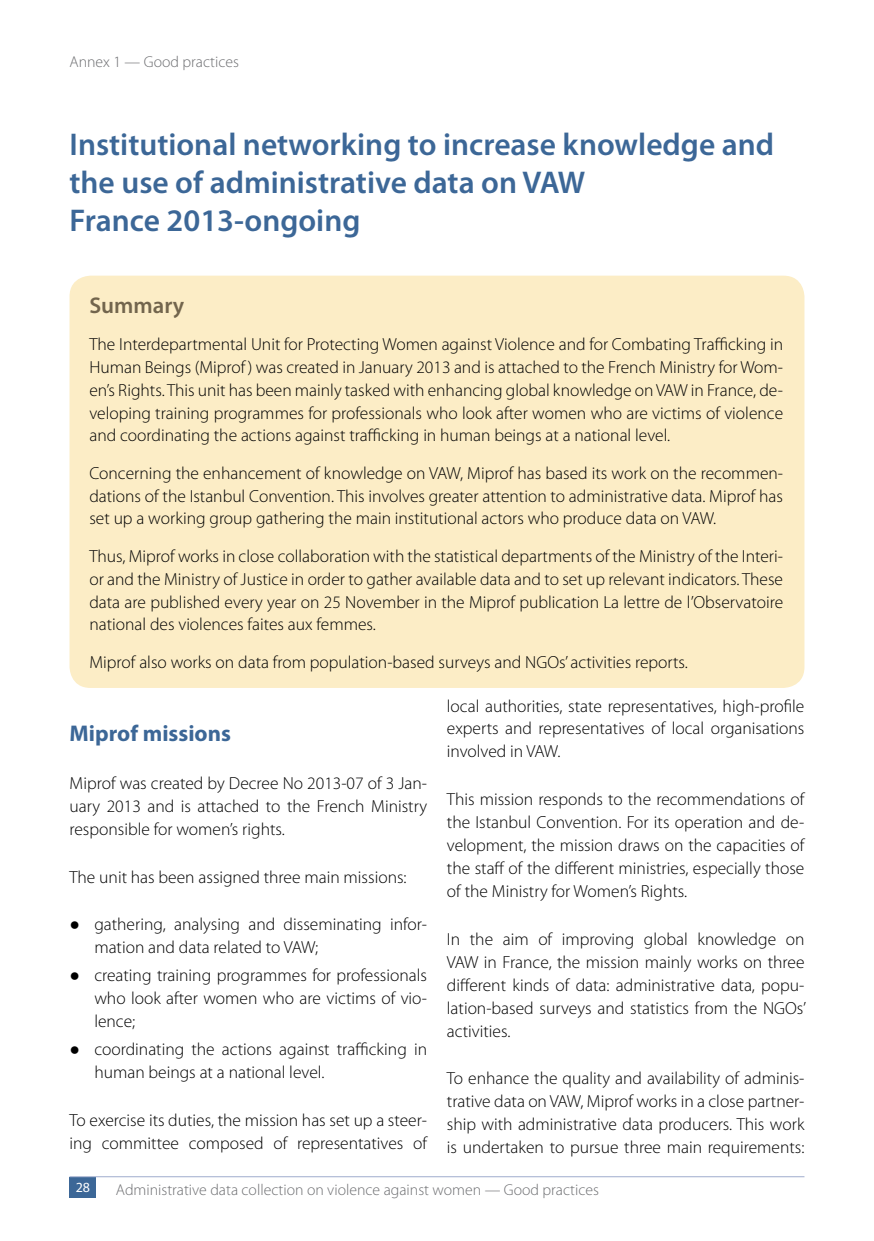
<style>
.page{position:relative;width:874px;height:1241px;background:#fff}
.page>*{position:absolute;margin:0;border:0;box-sizing:border-box;transform-origin:0 0}
.t1{font:600 31.5px/38px "Myriad Pro";color:#3c6797}
.t2{font:700 22.75px "Myriad Pro";color:#3c6797}
.t3{font:600 22.75px "Myriad Pro";color:#72654d}
.t4{font:300 17.5px/22.9px "Myriad Pro";color:#000;text-align:justify}
.t5{font:300 15.75px "Myriad Pro";color:#6d6e71}
.t6{font:14px "Myriad Pro";color:#fff}
.s1{font-family:"Arial Narrow";font-weight:400}
</style>
<div class="page">
<div style="left:69px;top:1176px;width:27px;height:21px;background:#3c6797"></div>
<hr style="left:69px;top:1176px;width:735px;height:1px;background:#9fadce">
<div style="left:69px;top:275px;width:735px;height:412px;background:#fcedc6;border-radius:21px"></div>
<p class="t5" style="left:69px;top:53px;width:171px">Annex 1 — Good practices</p>
<h1 class="t1" style="left:69px;top:125px;width:705px">Institutional networking to increase knowledge and the use of administrative data on VAW<br>France 2013-ongoing</h1>
<h2 class="t3" style="left:89px;top:290px;width:96px">Summary</h2>
<p class="t4" style="left:89px;top:333px;width:695px">The Interdepartmental Unit for Protecting Women against Violence and for Combating Trafficking in Human Beings (Miprof ) was created in January 2013 and is attached to the French Ministry for Wom&shy;en’s Rights. This unit has been mainly tasked with enhancing global knowledge on VAW in France, de&shy;veloping training programmes for professionals who look after women who are victims of violence and coordinating the actions against trafficking in human beings at a national level.</p>
<p class="t4" style="left:89px;top:462px;width:695px">Concerning the enhancement of knowledge on VAW, Miprof has based its work on the recommen&shy;dations of the Istanbul Convention. This involves greater attention to administrative data. Miprof has set up a working group gathering the main institutional actors who produce data on VAW.</p>
<p class="t4" style="left:89px;top:545px;width:695px">Thus, Miprof works in close collaboration with the statistical departments of the Ministry of the Interi&shy;or and the Ministry of Justice in order to gather available data and to set up relevant indicators. These data are published every year on 25 November in the Miprof publication La lettre de l’Observatoire national des violences faites aux femmes.</p>
<p class="t4" style="left:89px;top:651px;width:599px">Miprof also works on data from population-based surveys and NGOs’ activities reports.</p>
<h2 class="t2" style="left:69px;top:720px;width:163px">Miprof missions</h2>
<p class="t4" style="left:69px;top:771px;width:359px">Miprof was created by Decree No 2013-07 of 3 Jan&shy;uary 2013 and is attached to the French Ministry responsible for women’s rights.</p>
<p class="t4" style="left:69px;top:865px;width:338px">The unit has been assigned three main missions:</p>
<p class="t4" style="left:94px;top:913px;width:334px;text-indent:-25px"><span class="s1">●</span> gathering, analysing and disseminating infor&shy;mation and data related to VAW;</p>
<p class="t4" style="left:94px;top:964px;width:334px;text-indent:-25px"><span class="s1">●</span> creating training programmes for professionals who look after women who are victims of vio&shy;lence;</p>
<p class="t4" style="left:94px;top:1037px;width:334px;text-indent:-25px"><span class="s1">●</span> coordinating the actions against trafficking in human beings at a national level.</p>
<p class="t4" style="left:69px;top:1108px;width:359px">To exercise its duties, the mission has set up a steer&shy;ing committee composed of representatives of</p>
<p class="t4" style="left:446px;top:694px;width:359px">local authorities, state representatives, high-profile experts and representatives of local organisations involved in VAW.</p>
<p class="t4" style="left:446px;top:788px;width:359px">This mission responds to the recommendations of the Istanbul Convention. For its operation and de&shy;velopment, the mission draws on the capacities of the staff of the different ministries, especially those of the Ministry for Women’s Rights.</p>
<p class="t4" style="left:446px;top:927px;width:360px">In the aim of improving global knowledge on VAW in France, the mission mainly works on three different kinds of data: administrative data, popu&shy;lation-based surveys and statistics from the NGOs’ activities.</p>
<p class="t4" style="left:446px;top:1067px;width:359px">To enhance the quality and availability of adminis&shy;trative data on VAW, Miprof works in a close partner&shy;ship with administrative data producers. This work is undertaken to pursue three main requirements:</p>
<p class="t6" style="left:76px;top:1178px;width:16px">28</p>
<p class="t5" style="left:116px;top:1180px;width:484px">Administrative data collection on violence against women — Good practices</p>
</div>
